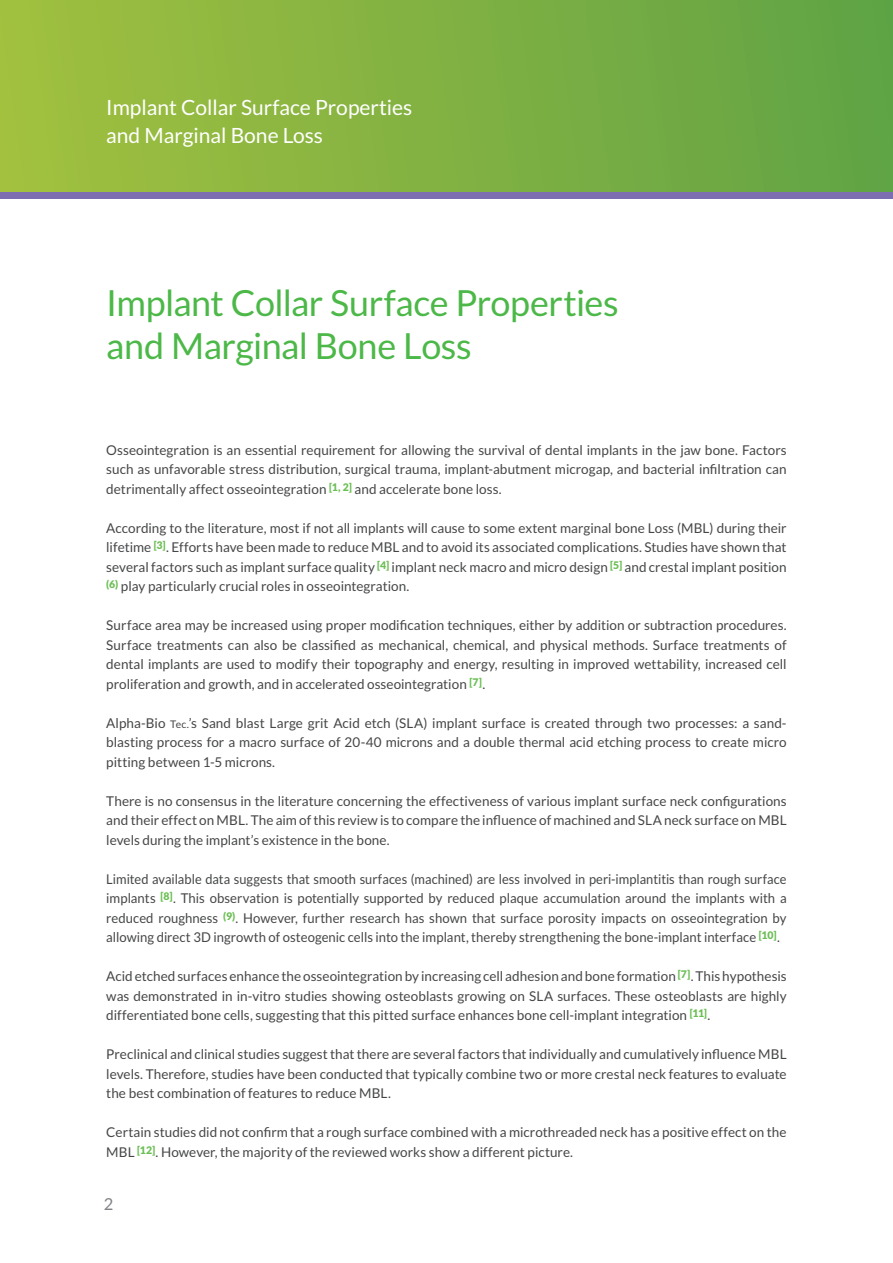
<style>
.page{position:relative;width:893px;height:1263px;background:#fff}
.page>*{position:absolute;margin:0;border:0;box-sizing:border-box;transform-origin:0 0}
.t1{font:36px/43.2px "Lato";letter-spacing:-.015em;color:#4cb848}
.t2{font:21px/28.5px "Lato";color:#fff}
.t3{font:16.5px "Lato";color:#808285}
.t4{font:13.5px/19.5px "Lato";color:#454647;text-align:justify}
.t5{font:13.5px/19.5px "Lato";color:#454647;text-align:justify;scale:.95 1}
.s1{font-size:10.5px}
</style>
<div class="page">
<div style="left:0;top:0;width:893px;height:192px;background:linear-gradient(to right,#a2c03f,#60a345)"></div>
<div style="left:0;top:192px;width:893px;height:6px;background:#7d6eb2"></div>
<h2 class="t2" style="left:106px;top:93px;width:308px">Implant Collar Surface Properties and Marginal Bone Loss</h2>
<h1 class="t1" style="left:106px;top:281px;width:514px">Implant Collar Surface Properties and Marginal Bone Loss</h1>
<p class="t4" style="left:106px;top:440px;width:682px">Osseointegration is an essential requirement for allowing the survival of dental implants in the jaw bone. Factors such as unfavorable stress distribution, surgical trauma, implant-abutment microgap, and bacterial infiltration can detrimentally affect osseointegration <sup>[1,</sup> <sup>2]</sup> and accelerate bone loss.</p>
<p class="t4" style="left:106px;top:518px;width:682px">According to the literature, most if not all implants will cause to some extent marginal bone Loss (MBL) during their lifetime <sup>[3]</sup>. Efforts have been made to reduce MBL and to avoid its associated complications. Studies have shown that several factors such as implant surface quality <sup>[4]</sup> implant neck macro and micro design <sup>[5]</sup> and crestal implant position <sup>(6)</sup> play particularly crucial roles in osseointegration.</p>
<p class="t4" style="left:106px;top:615px;width:682px">Surface area may be increased using proper modification techniques, either by addition or subtraction procedures.<br>Surface treatments can also be classified as mechanical, chemical, and physical methods. Surface treatments of dental implants are used to modify their topography and energy, resulting in improved wettability, increased cell proliferation and growth, and in accelerated osseointegration <sup>[7]</sup>.</p>
<p class="t4" style="left:106px;top:713px;width:682px">Alpha-Bio <span class="s1">Tec.</span>’s Sand blast Large grit Acid etch (SLA) implant surface is created through two processes: a sand&shy;blasting process for a macro surface of 20-40 microns and a double thermal acid etching process to create micro pitting between 1-5 microns.</p>
<p class="t4" style="left:106px;top:791px;width:682px">There is no consensus in the literature concerning the effectiveness of various implant surface neck configurations and their effect on MBL. The aim of this review is to compare the influence of machined and SLA neck surface on MBL levels during the implant’s existence in the bone.</p>
<p class="t5" style="left:106px;top:869px;width:718px">Limited available data suggests that smooth surfaces (machined) are less involved in peri-implantitis than rough surface implants <sup>[8]</sup>. This observation is potentially supported by reduced plaque accumulation around the implants with a reduced roughness <sup>(9)</sup>. However, further research has shown that surface porosity impacts on osseointegration by allowing direct 3D ingrowth of osteogenic cells into the implant, thereby strengthening the bone-implant interface <sup>[10]</sup>.</p>
<p class="t4" style="left:106px;top:966px;width:682px">Acid etched surfaces enhance the osseointegration by increasing cell adhesion and bone formation <sup>[7]</sup>. This hypothesis was demonstrated in in-vitro studies showing osteoblasts growing on SLA surfaces. These osteoblasts are highly differentiated bone cells, suggesting that this pitted surface enhances bone cell-implant integration <sup>[11]</sup>.</p>
<p class="t4" style="left:106px;top:1044px;width:682px">Preclinical and clinical studies suggest that there are several factors that individually and cumulatively influence MBL levels. Therefore, studies have been conducted that typically combine two or more crestal neck features to evaluate the best combination of features to reduce MBL.</p>
<p class="t4" style="left:106px;top:1122px;width:682px">Certain studies did not confirm that a rough surface combined with a microthreaded neck has a positive effect on the<br>MBL <sup>[12]</sup>. However, the majority of the reviewed works show a different picture.</p>
<p class="t3" style="left:104px;top:1195px;width:11px">2</p>
</div>
